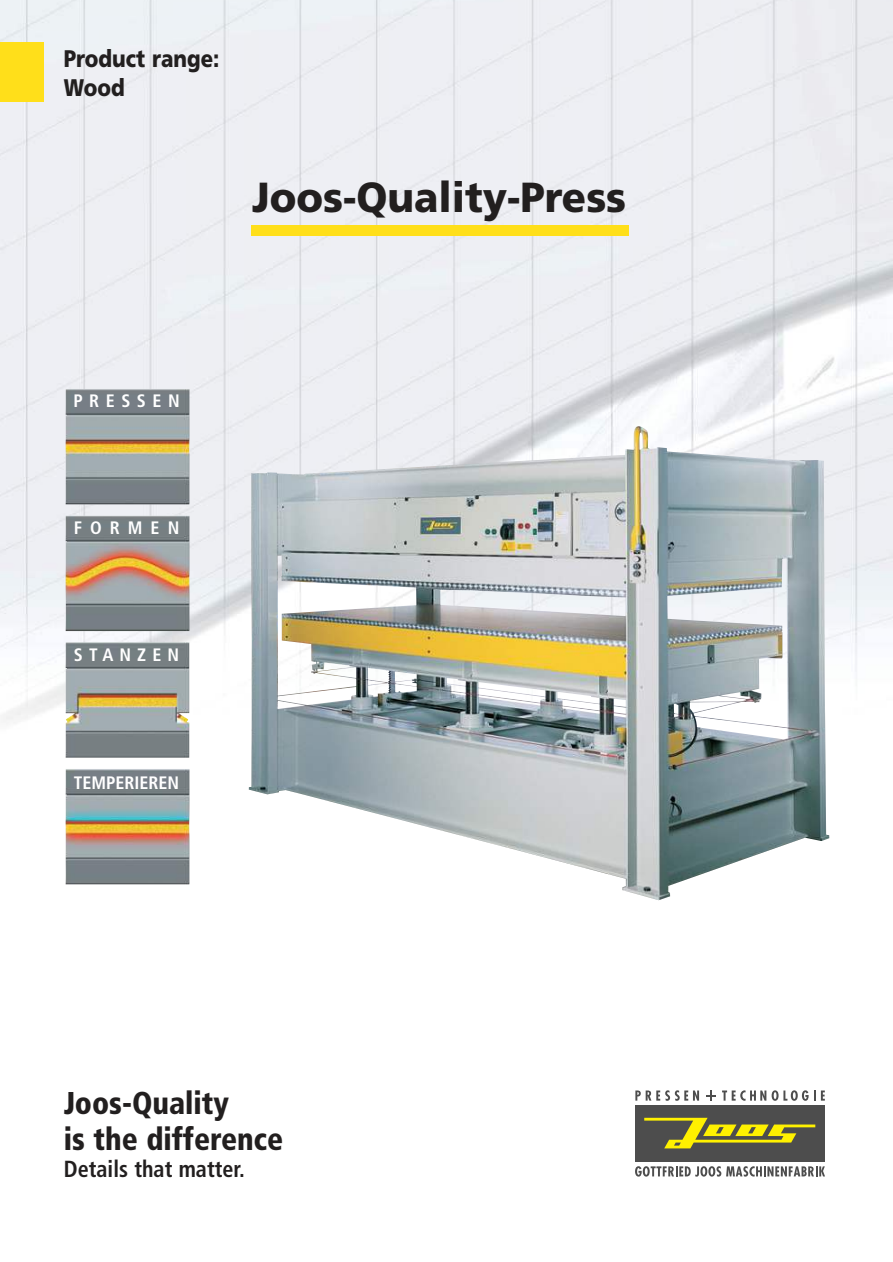
<style>
.page{position:relative;width:893px;height:1262px;background:#fff}
.page>*{position:absolute;margin:0;border:0;box-sizing:border-box;transform-origin:0 0}
.t1{font:900 42px "Frutiger";color:#221f1f;scale:.95 1}
.t2{font:900 condensed 31.5px/36px "Frutiger";color:#221f1f;scale:.95 1}
.t3{font:900 24px/28.8px "Frutiger";color:#221f1f;scale:.85 1}
.t4{font:700 condensed 23.25px "Frutiger";color:#221f1f;scale:.95 1}
.t5{font:700 condensed 18px "Frutiger";letter-spacing:.34em;color:#fff}
.t6{font:700 condensed 18px "Frutiger";color:#fff}
.t7{font:700 condensed 18px "Frutiger";letter-spacing:.365em;color:#fff}
</style>
<div class="page">
<img style="left:0;top:0;width:892px;height:901px">
<svg style="left:635px;top:1090px;width:190px;height:87px"></svg>
<div style="left:635px;top:1105px;width:189px;height:56px;background:#4d4d4d"></div>
<svg style="left:644px;top:1117px;width:171px;height:31px"></svg>
<svg style="left:706px;top:1090px;width:10px;height:10px"></svg>
<svg style="left:635px;top:1090px;width:64px;height:10px"></svg>
<svg style="left:722px;top:1090px;width:102px;height:10px"></svg>
<svg style="left:635px;top:1165px;width:190px;height:11px"></svg>
<div style="left:251px;top:225px;width:377px;height:11px;background:#ffdf1a"></div>
<div style="left:0;top:43px;width:44px;height:59px;background:#ffdf1a"></div>
<img style="left:66px;top:389px;width:123px;height:495px">
<img style="left:368px;top:432px;width:419px;height:307px">
<p class="t3" style="left:64px;top:46px;width:185px">Product range:<br>Wood</p>
<h1 class="t1" style="left:252px;top:180px;width:395px">Joos-Quality-Press</h1>
<p class="t7" style="left:73px;top:393px;width:108px">PRESSEN</p>
<p class="t5" style="left:74px;top:520px;width:107px">FORMEN</p>
<p class="t5" style="left:74px;top:647px;width:107px">STANZEN</p>
<p class="t6" style="left:74px;top:775px;width:107px">TEMPERIEREN</p>
<p class="t2" style="left:64px;top:1087px;width:232px">Joos-Quality<br>is the difference</p>
<p class="t4" style="left:64px;top:1159px;width:192px">Details that matter.</p>
</div>
